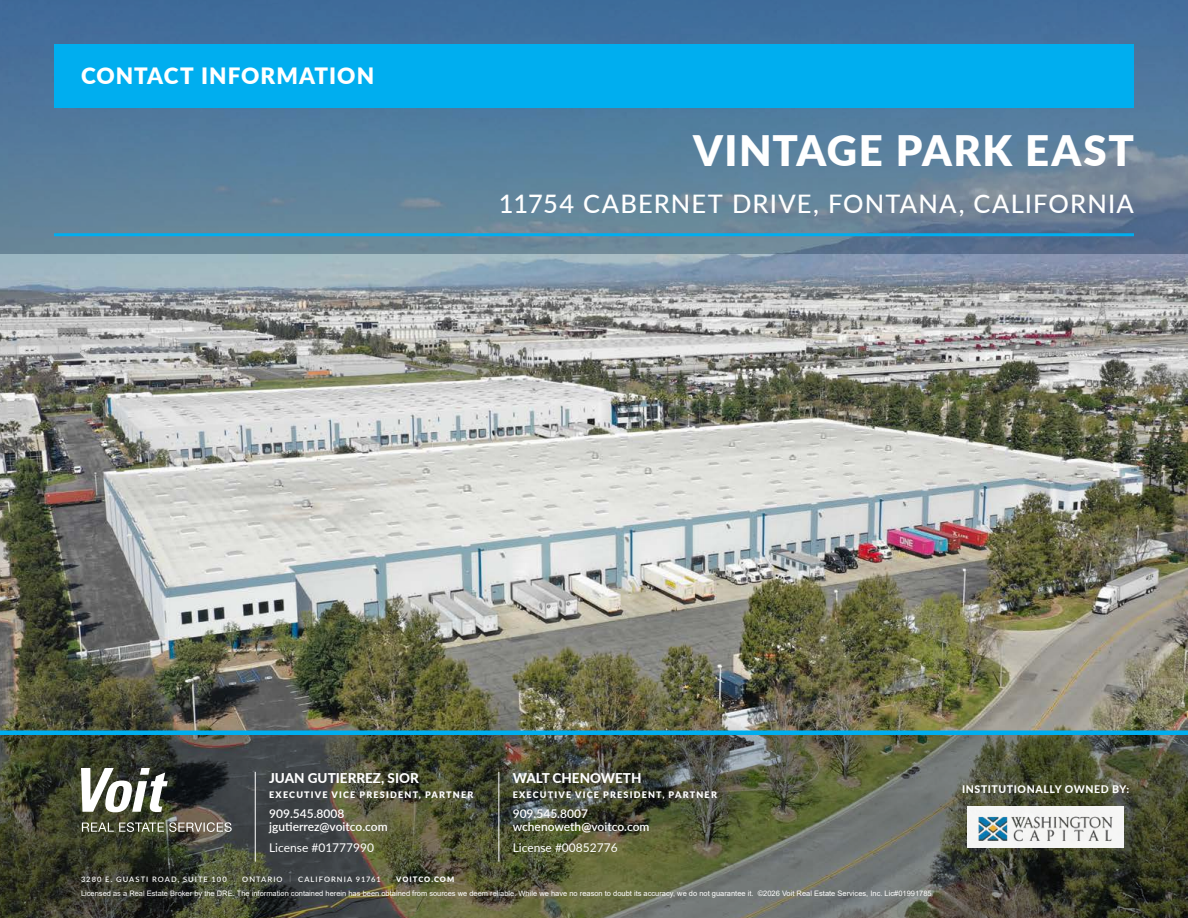
<style>
.page{position:relative;width:1188px;height:918px;background:#fff}
.page>*{position:absolute;margin:0;border:0;box-sizing:border-box;transform-origin:0 0}
.t1{font:900 42px "Lato";letter-spacing:.035em;color:#fff}
.t2{font:500 25.5px "Lato";letter-spacing:.05em;color:#fff}
.t3{font:900 22.5px "Lato";letter-spacing:.05em;color:#fff}
.t4{font:800 13.5px "Lato";color:#fff}
.t5{font:600 12px/13.5px "Lato";color:#fff}
.t6{font:12px "Lato";color:#fff}
.t7{font:800 10.5px "Lato";letter-spacing:.055em;color:#fff}
.t8{font:900 9px "Lato";letter-spacing:.135em;color:#fff}
.t9{font:7.5px "Arial";color:#fff}
.t10{font:600 7.5px "Lato";letter-spacing:.14em;color:#fff}
.s1{font-weight:100}
.s2{font-weight:900}
</style>
<div class="page">
<img style="left:0;top:254px;width:1188px;height:476px">
<svg style="left:0;top:735px;width:1188px;height:183px;background:#4d503e"></svg>
<svg style="left:82px;top:822px;width:150px;height:10px"></svg>
<svg style="left:81px;top:768px;width:87px;height:44px"></svg>
<div style="left:0;top:730px;width:1188px;height:5px;background:#00aeef"></div>
<svg style="left:0;top:0;width:1188px;height:254px;background:#577c9b"></svg>
<hr style="left:54px;top:233px;width:1080px;height:3px;background:#00aeef">
<div style="left:54px;top:44px;width:1080px;height:64px;background:#00aeef"></div>
<hr style="left:498px;top:772px;width:1px;height:90px;background:#fff">
<hr style="left:255px;top:772px;width:1px;height:90px;background:#fff">
<img style="left:967px;top:807px;width:157px;height:41px">
<h3 class="t3" style="left:81px;top:59px;width:295px">CONTACT INFORMATION</h3>
<h1 class="t1" style="left:693px;top:119px;width:442px">VINTAGE PARK EAST</h1>
<h2 class="t2" style="left:499px;top:185px;width:637px">11754 CABERNET DRIVE, FONTANA, CALIFORNIA</h2>
<h3 class="t4" style="left:269px;top:768px;width:151px">JUAN GUTIERREZ, SIOR</h3>
<p class="t8" style="left:269px;top:788px;width:206px">EXECUTIVE VICE PRESIDENT, PARTNER</p>
<h3 class="t5" style="left:269px;top:806px;width:120px">909.545.8008 jgutierrez@voitco.com</h3>
<h3 class="t6" style="left:269px;top:839px;width:106px">License #01777990</h3>
<p class="t10" style="left:81px;top:874px;width:375px">3280 E. GUASTI ROAD, SUITE 100 <span class="s1">|</span> ONTARIO <span class="s1">|</span> CALIFORNIA 91761 <span class="s1">|</span> <span class="s2">VOITCO.COM</span></p>
<h3 class="t4" style="left:513px;top:768px;width:130px">WALT CHENOWETH</h3>
<p class="t8" style="left:513px;top:788px;width:206px">EXECUTIVE VICE PRESIDENT, PARTNER</p>
<h3 class="t5" style="left:513px;top:806px;width:138px">909.545.8007 wchenoweth@voitco.com</h3>
<h3 class="t6" style="left:513px;top:839px;width:106px">License #00852776</h3>
<h3 class="t7" style="left:962px;top:782px;width:169px">INSTITUTIONALLY OWNED BY:</h3>
<p class="t9" style="left:81px;top:888px;width:852px">Licensed as a Real Estate Broker by the DRE. The information contained herein has been obtained from sources we deem reliable. While we have no reason to doubt its accuracy, we do not guarantee it. ©2026 Voit Real Estate Services, Inc. Lic#01991785</p>
</div>
